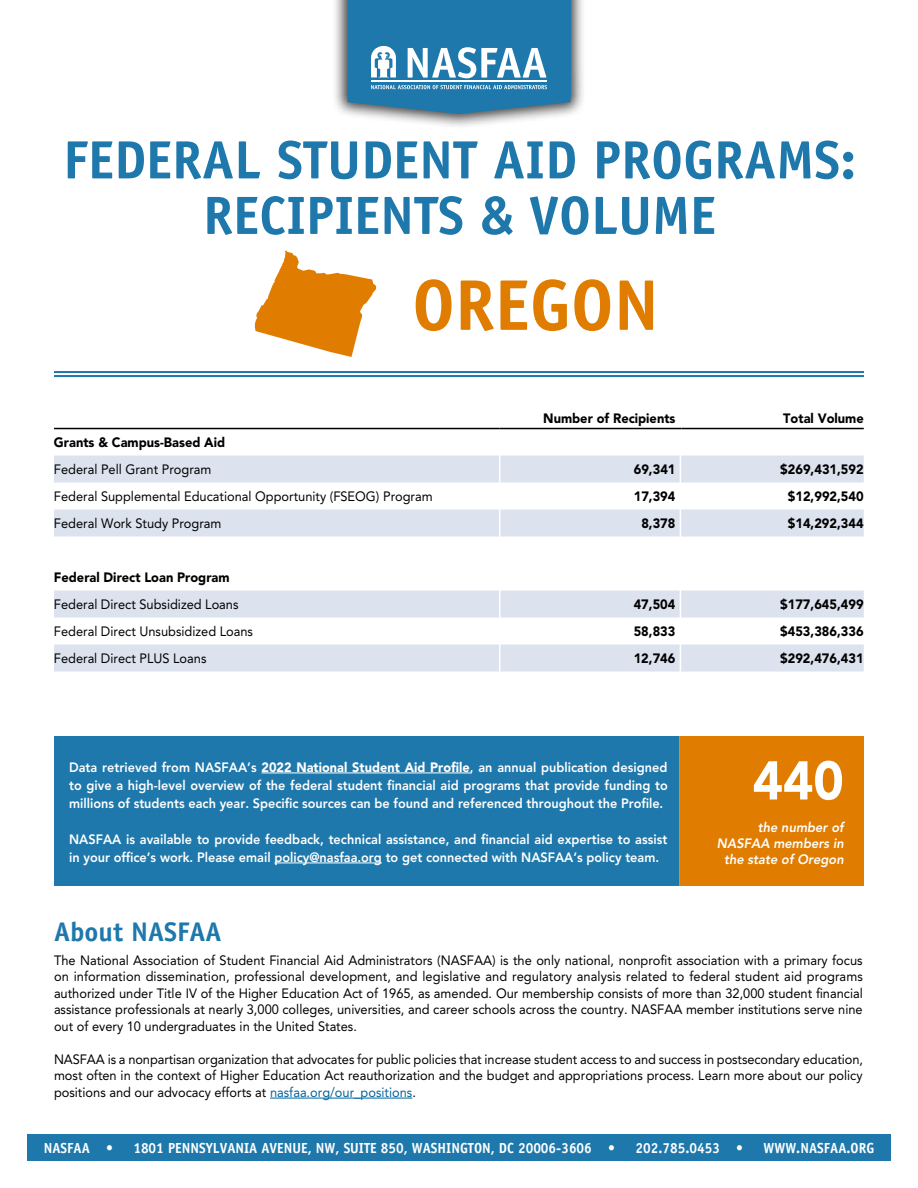
<style>
.page{position:relative;width:918px;height:1188px;background:#fff}
.page>*{position:absolute;margin:0;border:0;box-sizing:border-box;transform-origin:0 0}
.t1{font:700 72px "Officina Sans Std";color:#e07c00}
.t2{font:700 54px/55.5px "Officina Sans Std";color:#1e78ab;text-align:center}
.t3{font:900 54px "Avenir LT Std";color:#fff;scale:.95 1}
.t4{font:700 27px "Officina Sans Std";color:#1e78ab}
.t5{font:700 14.7px "Officina Sans Std";color:#fff;scale:.94 1}
.t6{font:13.5px/16.5px "Avenir LT Std";color:#000;text-align:justify;scale:.95 1}
.t7{font:800 13.5px/18px "Avenir LT Std";color:#fff;text-align:justify;scale:.94 1}
.t8{font:900 13.5px "Avenir LT Std";color:#000;scale:.95 1}
.t9{font:italic 800 13.5px/16.2px "Avenir LT Std";color:#fff;text-align:right;scale:.95 1}
.s1{font-weight:900}
.s2{color:#00649d}
</style>
<div class="page">
<div style="left:54px;top:737px;width:810px;height:149px;background:#1e78ab"></div>
<div style="left:332px;top:0;width:255px;height:129px;background:#000;opacity:.75"></div>
<div style="left:348px;top:0;width:222px;height:96px;background:#1e78ab"></div>
<svg style="left:348px;top:46px;width:222px;height:68px"></svg>
<hr style="left:371px;top:81px;width:176px;height:1px;background:#fff">
<svg style="left:54px;top:456px;width:810px;height:216px"></svg>
<hr style="left:54px;top:428px;width:445px;height:1px;background:#000">
<hr style="left:499px;top:428px;width:183px;height:1px;background:#000">
<hr style="left:682px;top:428px;width:182px;height:1px;background:#000">
<div style="left:27px;top:1134px;width:864px;height:27px;background:#1e78ab"></div>
<hr style="left:54px;top:371px;width:810px;height:2px;background:#1e78ab">
<hr style="left:54px;top:375px;width:810px;height:2px;background:#1e78ab">
<hr style="left:262px;top:773px;width:208px;height:1px;background:#fff">
<hr style="left:274px;top:863px;width:108px;height:1px;background:#fff">
<hr style="left:270px;top:1098px;width:142px;height:1px;background:#00649d">
<hr style="left:680px;top:438px;width:1px;height:466px;background:#fff">
<hr style="left:499px;top:438px;width:1px;height:265px;background:#fff">
<div style="left:680px;top:737px;width:184px;height:149px;background:#e07c00"></div>
<svg style="left:255px;top:251px;width:121px;height:106px"></svg>
<h2 class="t2" style="left:63px;top:132px;width:795px">FEDERAL STUDENT AID PROGRAMS:<br>RECIPIENTS &amp; VOLUME</h2>
<h1 class="t1" style="left:412px;top:260px;width:248px">OREGON</h1>
<p class="t8" style="left:543px;top:410px;width:141px">Number of Recipients</p>
<p class="t8" style="left:783px;top:410px;width:86px">Total Volume</p>
<p class="t8" style="left:54px;top:434px;width:182px">Grants &amp; Campus-Based Aid</p>
<p class="t6" style="left:54px;top:461px;width:167px">Federal Pell Grant Program</p>
<p class="t8" style="left:634px;top:461px;width:45px">69,341</p>
<p class="t8" style="left:780px;top:461px;width:89px">$269,431,592</p>
<p class="t6" style="left:54px;top:488px;width:400px">Federal Supplemental Educational Opportunity (FSEOG) Program</p>
<p class="t8" style="left:634px;top:488px;width:45px">17,394</p>
<p class="t8" style="left:788px;top:488px;width:81px">$12,992,540</p>
<p class="t6" style="left:54px;top:515px;width:178px">Federal Work Study Program</p>
<p class="t8" style="left:641px;top:515px;width:37px">8,378</p>
<p class="t8" style="left:788px;top:515px;width:81px">$14,292,344</p>
<p class="t8" style="left:54px;top:569px;width:186px">Federal Direct Loan Program</p>
<p class="t6" style="left:54px;top:596px;width:196px">Federal Direct Subsidized Loans</p>
<p class="t8" style="left:634px;top:596px;width:45px">47,504</p>
<p class="t8" style="left:780px;top:596px;width:89px">$177,645,499</p>
<p class="t6" style="left:54px;top:623px;width:211px">Federal Direct Unsubsidized Loans</p>
<p class="t8" style="left:634px;top:623px;width:45px">58,833</p>
<p class="t8" style="left:780px;top:623px;width:89px">$453,386,336</p>
<p class="t6" style="left:54px;top:650px;width:162px">Federal Direct PLUS Loans</p>
<p class="t8" style="left:634px;top:650px;width:45px">12,746</p>
<p class="t8" style="left:780px;top:650px;width:89px">$292,476,431</p>
<p class="t7" style="left:69px;top:758px;width:638px">Data retrieved from NASFAA’s <span class="s1">2022 National Student Aid Profile</span>, an annual publication designed to give a high-level overview of the federal student financial aid programs that provide funding to millions of students each year. Specific sources can be found and referenced throughout the Profile.</p>
<p class="t7" style="left:69px;top:830px;width:638px">NASFAA is available to provide feedback, technical assistance, and financial aid expertise to assist in your office’s work. Please email policy@nasfaa.org to get connected with NASFAA’s policy team.</p>
<h2 class="t3" style="left:753px;top:748px;width:97px">440</h2>
<p class="t9" style="left:717px;top:819px;width:135px">the number of<br>NASFAA members in the state of Oregon</p>
<h3 class="t4" style="left:54px;top:915px;width:169px">About NASFAA</h3>
<p class="t6" style="left:54px;top:952px;width:853px">The National Association of Student Financial Aid Administrators (NASFAA) is the only national, nonprofit association with a primary focus on information dissemination, professional development, and legislative and regulatory analysis related to federal student aid programs authorized under Title IV of the Higher Education Act of 1965, as amended. Our membership consists of more than 32,000 student financial assistance professionals at nearly 3,000 colleges, universities, and career schools across the country. NASFAA member institutions serve nine out of every 10 undergraduates in the United States.</p>
<p class="t6" style="left:54px;top:1051px;width:853px">NASFAA is a nonpartisan organization that advocates for public policies that increase student access to and success in postsecondary education, most often in the context of Higher Education Act reauthorization and the budget and appropriations process. Learn more about our policy positions and our advocacy efforts at <span class="s2">nasfaa.org/our_positions</span>.</p>
<p class="t5" style="left:44px;top:1139px;width:75px">NASFAA •</p>
<p class="t5" style="left:133px;top:1139px;width:514px">1801 PENNSYLVANIA AVENUE, NW, SUITE 850, WASHINGTON, DC 20006-3606 •</p>
<p class="t5" style="left:635px;top:1139px;width:116px">202.785.0453 •</p>
<p class="t5" style="left:764px;top:1139px;width:119px">WWW.NASFAA.ORG</p>
</div>
